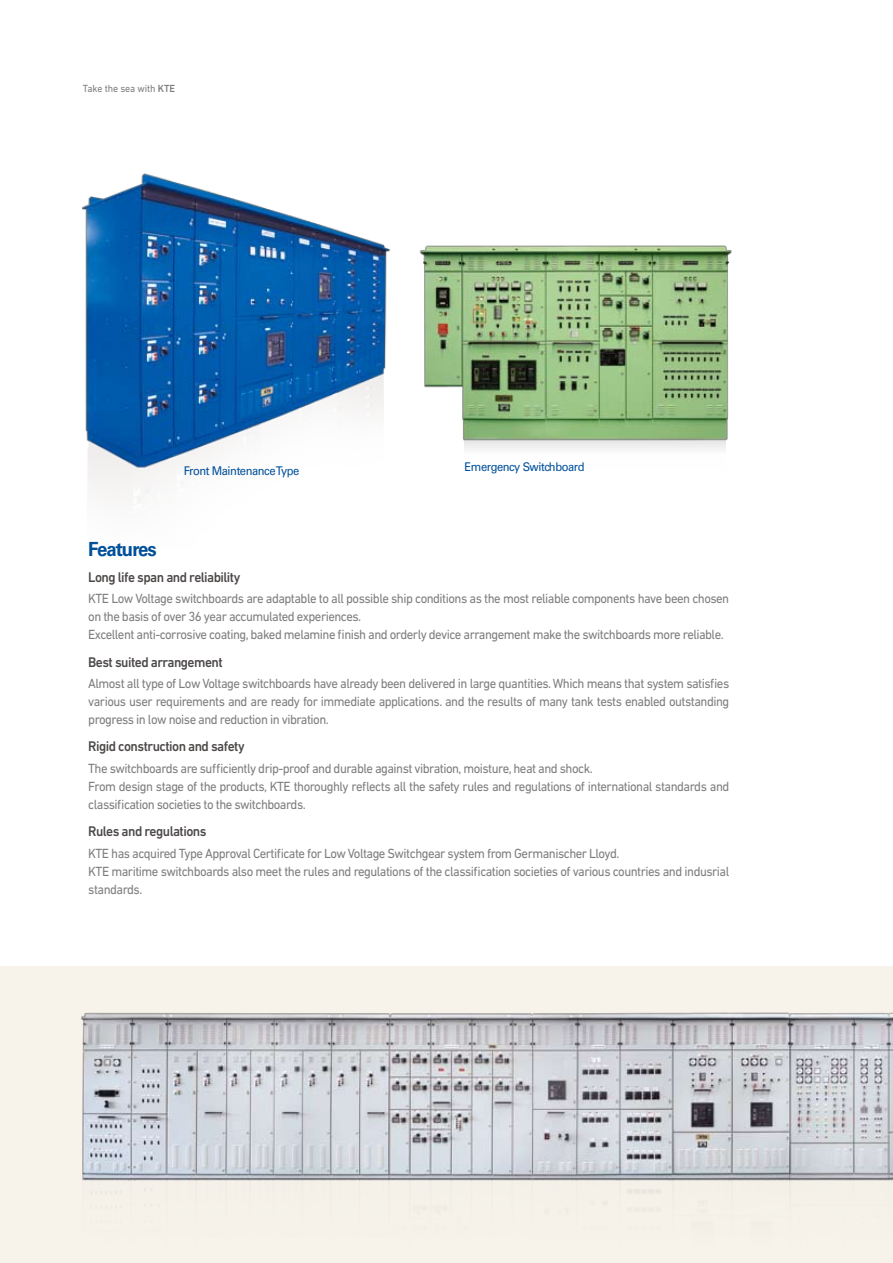
<style>
.page{position:relative;width:893px;height:1263px;background:#fff}
.page>*{position:absolute;margin:0;border:0;box-sizing:border-box;transform-origin:0 0}
.t1{font:700 19.5px "Univers LT Std";letter-spacing:-.05em;color:#004f99;scale:.95 1}
.t2{font:500 14.25px "DIN Next LT Pro";letter-spacing:-.04em;color:#4c4948;scale:.95 1}
.t3{font:13.5px/18px "DIN Next LT Pro";letter-spacing:-.04em;color:#7d7d7d;scale:.95 1}
.t4{font:12px "Univers LT Std";letter-spacing:-.04em;color:#004f99;scale:.93 1}
.t5{font:10.5px "DIN Next LT Pro";letter-spacing:-.01em;color:#7d7d7d;scale:.95 1}
.s1{font-weight:500}
</style>
<div class="page">
<img style="left:419px;top:245px;width:313px;height:205px">
<img style="left:82px;top:173px;width:308px;height:328px">
<div style="left:0;top:967px;width:893px;height:296px;background:#f7f3ea"></div>
<img style="left:81px;top:1012px;width:812px;height:182px">
<p class="t5" style="left:83px;top:82px;width:99px">Take the sea with <span class="s1">KTE</span></p>
<h1 class="t1" style="left:88px;top:538px;width:74px">Features</h1>
<p class="t4" style="left:184px;top:464px;width:126px">Front Maintenance Type</p>
<p class="t4" style="left:465px;top:460px;width:131px">Emergency Switchboard</p>
<p class="t2" style="left:88px;top:569px;width:161px">Long life span and reliability</p>
<p class="t3" style="left:88px;top:590px;width:676px">KTE Low Voltage switchboards are adaptable to all possible ship conditions as the most reliable components have been chosen on the basis of over 36 year accumulated experiences.<br>Excellent anti-corrosive coating, baked melamine finish and orderly device arrangement make the switchboards more reliable.</p>
<p class="t2" style="left:88px;top:653px;width:143px">Best suited arrangement</p>
<p class="t3" style="left:88px;top:674px;width:676px;text-align:justify">Almost all type of Low Voltage switchboards have already been delivered in large quantities. Which means that system satisfies various user requirements and are ready for immediate applications. and the results of many tank tests enabled outstanding progress in low noise and reduction in vibration.</p>
<p class="t2" style="left:88px;top:738px;width:166px">Rigid construction and safety</p>
<p class="t3" style="left:88px;top:759px;width:676px">The switchboards are sufficiently drip-proof and durable against vibration, moisture, heat and shock.<br>From design stage of the products, KTE thoroughly reflects all the safety rules and regulations of international standards and classification societies to the switchboards.</p>
<p class="t2" style="left:88px;top:823px;width:126px">Rules and regulations</p>
<p class="t3" style="left:88px;top:844px;width:676px">KTE has acquired Type Approval Certificate for Low Voltage Switchgear system from Germanischer Lloyd.<br>KTE maritime switchboards also meet the rules and regulations of the classification societies of various countries and indusrial standards.</p>
</div>
